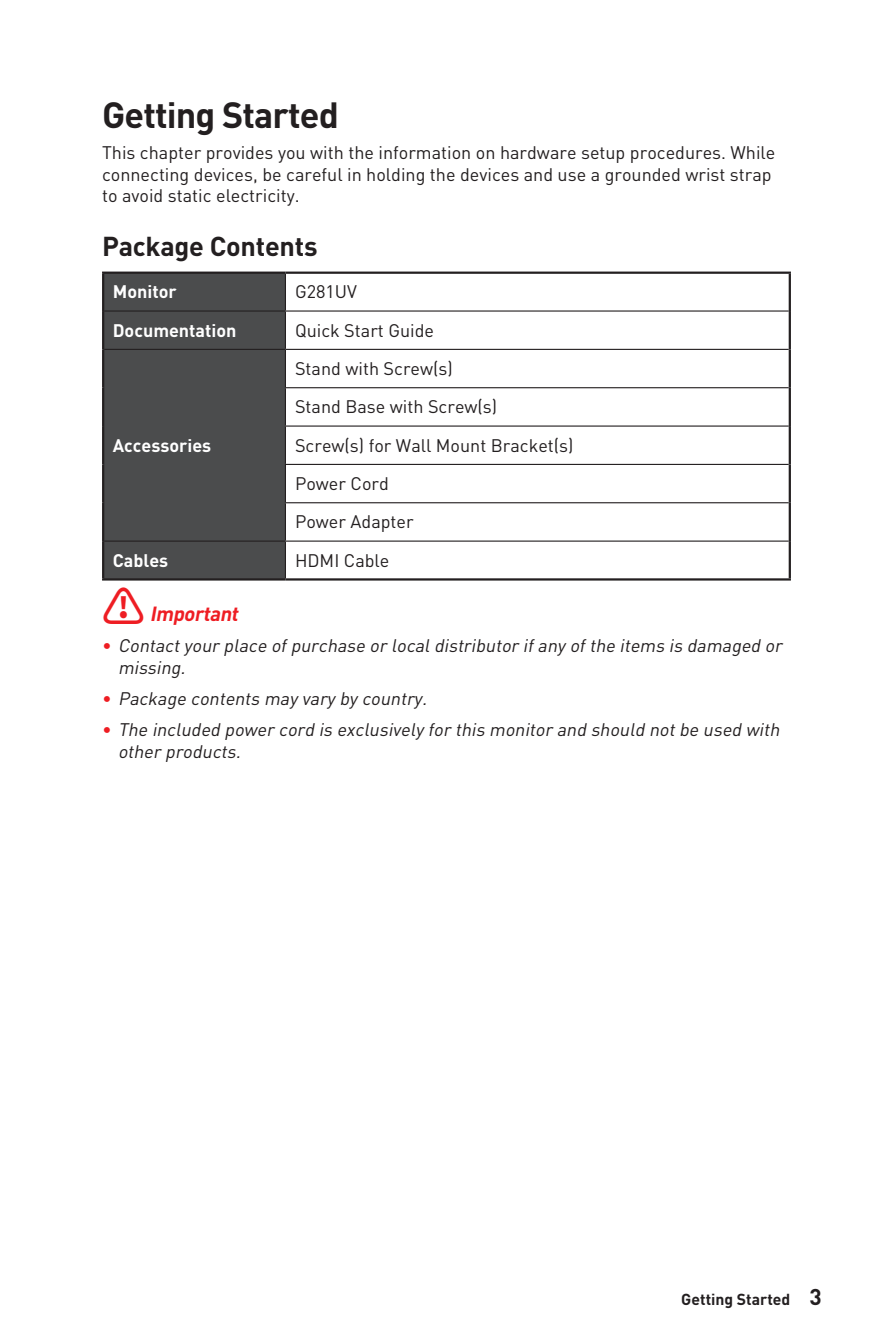
<style>
.page{position:relative;width:893px;height:1340px;background:#fff}
.page>*{position:absolute;margin:0;border:0;box-sizing:border-box;transform-origin:0 0}
.t1{font:700 36px "MSI Din Pro Noto CJK";letter-spacing:-.025em;color:#231f20}
.t2{font:700 27px "MSI Din Pro Noto CJK";letter-spacing:-.01em;color:#231f20}
.t3{font:italic 700 20.25px "MSI Din Pro Noto CJK";color:#ee1d23}
.t4{font:18px/38.2px "MSI Din Pro Noto CJK";color:#231f20}
.t5{font:italic 18px/21.6px "MSI Din Pro Noto CJK";color:#231f20}
.t6{font:700 18px "MSI Din Pro Noto CJK";color:#fff}
.t7{font:700 15.75px "MSI Din Pro Noto CJK";color:#231f20}
.s1{font-style:normal;font-size:42.75px}
.s2{font-weight:700;font-style:normal;color:#ee1d23}
.s3{font-size:22.5px}
</style>
<div class="page">
<div style="left:104px;top:274px;width:181px;height:304px;background:#4b4c4d"></div>
<hr style="left:285px;top:274px;width:1px;height:36px;background:#231f20">
<hr style="left:285px;top:310px;width:504px;height:1px;background:#231f20">
<hr style="left:285px;top:349px;width:504px;height:1px;background:#231f20">
<hr style="left:285px;top:350px;width:1px;height:37px;background:#231f20">
<hr style="left:285px;top:387px;width:504px;height:1px;background:#231f20">
<hr style="left:285px;top:388px;width:1px;height:37px;background:#231f20">
<hr style="left:285px;top:425px;width:504px;height:1px;background:#231f20">
<hr style="left:285px;top:426px;width:1px;height:38px;background:#231f20">
<hr style="left:285px;top:464px;width:504px;height:1px;background:#231f20">
<hr style="left:285px;top:465px;width:1px;height:37px;background:#231f20">
<hr style="left:285px;top:502px;width:504px;height:1px;background:#231f20">
<hr style="left:285px;top:503px;width:1px;height:37px;background:#231f20">
<hr style="left:104px;top:540px;width:181px;height:1px;background:#231f20">
<hr style="left:285px;top:540px;width:504px;height:1px;background:#231f20">
<hr style="left:285px;top:541px;width:1px;height:37px;background:#231f20">
<hr style="left:104px;top:310px;width:181px;height:1px;background:#231f20">
<hr style="left:285px;top:311px;width:1px;height:38px;background:#231f20">
<hr style="left:104px;top:349px;width:181px;height:1px;background:#231f20">
<hr style="left:102px;top:271px;width:183px;height:3px;background:#231f20">
<hr style="left:102px;top:274px;width:2px;height:37px;background:#231f20">
<hr style="left:285px;top:271px;width:506px;height:3px;background:#231f20">
<hr style="left:789px;top:274px;width:2px;height:37px;background:#231f20">
<hr style="left:102px;top:311px;width:2px;height:38px;background:#231f20">
<hr style="left:789px;top:311px;width:2px;height:38px;background:#231f20">
<hr style="left:102px;top:349px;width:2px;height:39px;background:#231f20">
<hr style="left:102px;top:388px;width:2px;height:38px;background:#231f20">
<hr style="left:102px;top:426px;width:2px;height:38px;background:#231f20">
<hr style="left:102px;top:464px;width:2px;height:39px;background:#231f20">
<hr style="left:102px;top:503px;width:2px;height:38px;background:#231f20">
<hr style="left:789px;top:349px;width:2px;height:39px;background:#231f20">
<hr style="left:789px;top:388px;width:2px;height:38px;background:#231f20">
<hr style="left:789px;top:426px;width:2px;height:38px;background:#231f20">
<hr style="left:789px;top:464px;width:2px;height:39px;background:#231f20">
<hr style="left:789px;top:503px;width:2px;height:38px;background:#231f20">
<hr style="left:102px;top:541px;width:2px;height:37px;background:#231f20">
<hr style="left:102px;top:578px;width:183px;height:2px;background:#231f20">
<hr style="left:789px;top:541px;width:2px;height:37px;background:#231f20">
<hr style="left:285px;top:578px;width:506px;height:2px;background:#231f20">
<h1 class="t1" style="left:102px;top:94px;width:238px">Getting Started</h1>
<p class="t4" style="left:102px;top:142px;width:675px;line-height:21.6px">This chapter provides you with the information on hardware setup procedures. While connecting devices, be careful in holding the devices and use a grounded wrist strap to avoid static electricity.</p>
<h2 class="t2" style="left:102px;top:230px;width:217px">Package Contents</h2>
<p class="t6" style="left:113px;top:281px;width:65px">Monitor</p>
<p class="t4" style="left:295px;top:273px;width:64px">G281UV</p>
<p class="t6" style="left:113px;top:320px;width:125px">Documentation</p>
<p class="t4" style="left:295px;top:311px;width:141px">Quick Start Guide</p>
<p class="t6" style="left:113px;top:435px;width:100px">Accessories</p>
<p class="t4" style="left:295px;top:349px;width:280px">Stand with Screw(s)<br>Stand Base with Screw(s)<br>Screw(s) for Wall Mount Bracket(s)<br>Power Cord<br>Power Adapter</p>
<p class="t6" style="left:113px;top:550px;width:57px">Cables</p>
<p class="t4" style="left:295px;top:541px;width:96px">HDMI Cable</p>
<p class="t3" style="left:102px;top:602px;width:148px"><span class="s1">⚠</span> Important</p>
<p class="t5" style="left:118px;top:635px;width:675px;text-indent:-16px"><span class="s2">∙</span> Contactyourplaceofpurchaseorlocaldistributorifanyoftheitemsisdamagedor missing.</p>
<p class="t5" style="left:102px;top:683px;width:688px;line-height:31.3px"><span class="s2">∙</span> Packagecontentsmayvarybycountry.<br><span class="s2">∙</span> Theincludedpowercordisexclusivelyforthismonitorandshouldnotbeusedwith</p>
<p class="t5" style="left:118px;top:740px;width:133px">otherproducts.</p>
<p class="t7" style="left:681px;top:1289px;width:142px">Getting Started <span class="s3">3</span></p>
</div>
